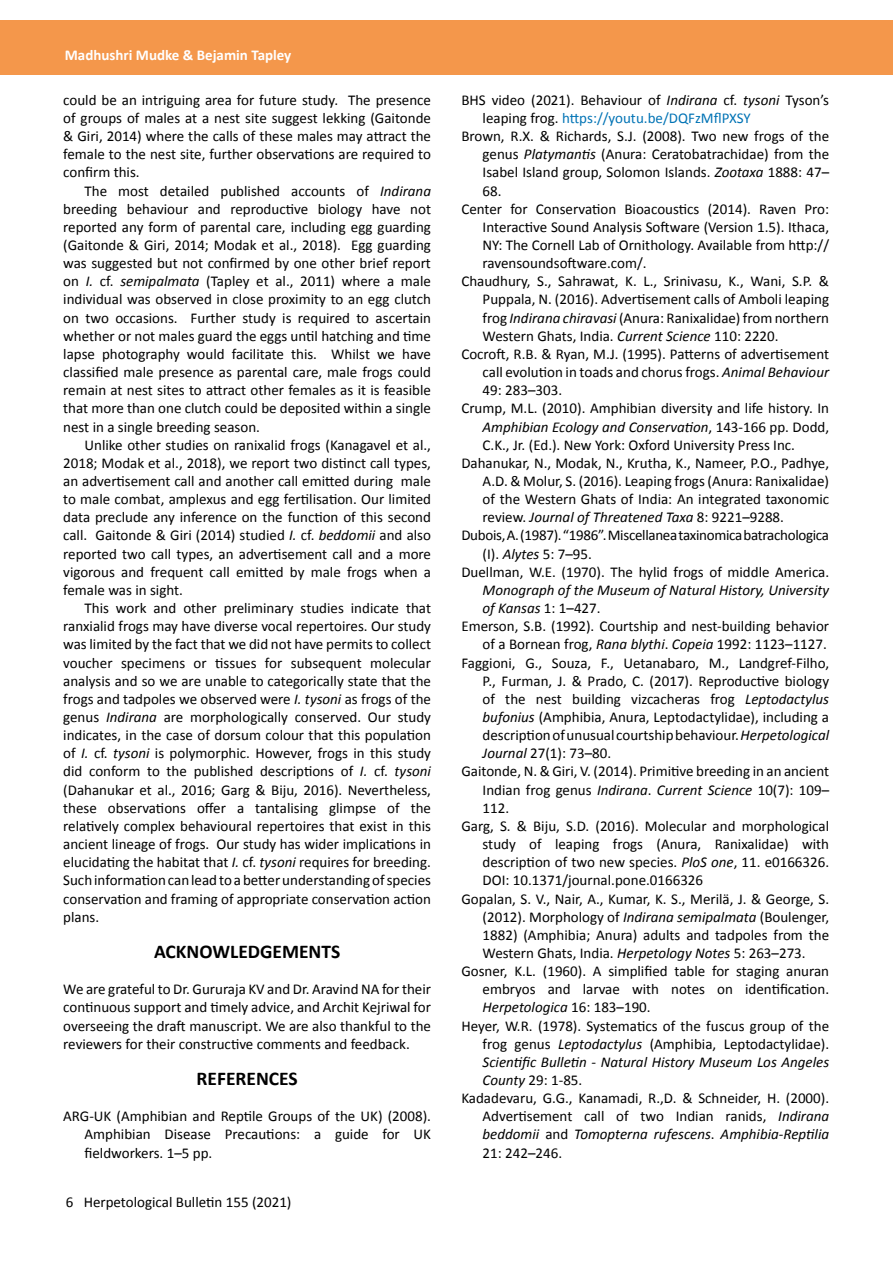
<style>
.page{position:relative;width:893px;height:1263px;background:#fff}
.page>*{position:absolute;margin:0;border:0;box-sizing:border-box;transform-origin:0 0}
.t1{font:700 19.5px "Calibri";color:#000}
.t2{font:15px/18.1px "Calibri";color:#000;text-align:justify}
.t3{font:italic 15px "Calibri";color:#000}
.t4{font:15px "Calibri";letter-spacing:-.02em;color:#000}
.t5{font:15px "Calibri";color:#0073b5}
.t6{font:700 15px "Calibri";color:#fff}
.s1{font-style:italic}
.s2{color:#000}
.s3{font-style:normal}
</style>
<div class="page">
<div style="left:0;top:21px;width:893px;height:54px;background:#f4974b"></div>
<p class="t6" style="left:65px;top:45px;width:228px">Madhushri Mudke &amp; Bejamin Tapley</p>
<p class="t2" style="left:63px;top:91px;width:369px">could be an intriguing area for future study. The presence of groups of males at a nest site suggest lekking (Gaitonde &amp; Giri, 2014) where the calls of these males may attract the female to the nest site, further observations are required to confirm this.</p>
<p class="t2" style="left:63px;top:182px;width:369px;text-indent:21px">The most detailed published accounts of <span class="s1">Indirana </span>breeding behaviour and reproductive biology have not reported any form of parental care, including egg guarding (Gaitonde &amp; Giri, 2014; Modak et al., 2018). Egg guarding was suggested but not confirmed by one other brief report on <span class="s1">I.</span> cf. <span class="s1">semipalmata</span> (Tapley et al., 2011) where a male individual was observed in close proximity to an egg clutch on two occasions. Further study is required to ascertain whether or not males guard the eggs until hatching and time lapse photography would facilitate this. Whilst we have classified male presence as parental care, male frogs could remain at nest sites to attract other females as it is feasible that more than one clutch could be deposited within a single nest in a single breeding season.</p>
<p class="t2" style="left:63px;top:436px;width:369px;text-indent:21px">Unlike other studies on ranixalid frogs (Kanagavel et al., 2018; Modak et al., 2018), we report two distinct call types, an advertisement call and another call emitted during male to male combat, amplexus and egg fertilisation. Our limited data preclude any inference on the function of this second call. Gaitonde &amp; Giri (2014) studied <span class="s1">I.</span> cf. <span class="s1">beddomii</span> and also reported two call types, an advertisement call and a more vigorous and frequent call emitted by male frogs when a female was in sight.</p>
<p class="t2" style="left:63px;top:599px;width:369px;text-indent:21px">This work and other preliminary studies indicate that ranxialid frogs may have diverse vocal repertoires. Our study was limited by the fact that we did not have permits to collect voucher specimens or tissues for subsequent molecular analysis and so we are unable to categorically state that the frogs and tadpoles we observed were <span class="s1">I. tysoni</span> as frogs of the genus <span class="s1">Indirana</span> are morphologically conserved. Our study indicates, in the case of dorsum colour that this population of <span class="s1">I.</span> cf. <span class="s1">tysoni</span> is polymorphic. However, frogs in this study did conform to the published descriptions of <span class="s1">I.</span> cf. <span class="s1">tysoni </span>(Dahanukar et al., 2016; Garg &amp; Biju, 2016). Nevertheless, these observations offer a tantalising glimpse of the relatively complex behavioural repertoires that exist in this ancient lineage of frogs. Our study has wider implications in elucidating the habitat that <span class="s1">I.</span> cf. <span class="s1">tysoni</span> requires for breeding.<br>Such information can lead to a better understanding of species conservation and framing of appropriate conservation action plans.</p>
<h1 class="t1" style="left:154px;top:939px;width:188px">ACKNOWLEDGEMENTS</h1>
<p class="t2" style="left:63px;top:980px;width:369px">We are grateful to Dr. Gururaja KV and Dr. Aravind NA for their continuous support and timely advice, and Archit Kejriwal for overseeing the draft manuscript. We are also thankful to the reviewers for their constructive comments and feedback.</p>
<h1 class="t1" style="left:197px;top:1066px;width:103px">REFERENCES</h1>
<p class="t2" style="left:85px;top:1107px;width:348px;text-indent:-21px">ARG-UK (Amphibian and Reptile Groups of the UK) (2008).<br>Amphibian Disease Precautions: a guide for UK fieldworkers. 1–5 pp.</p>
<p class="t2" style="left:66px;top:1193px;width:227px">6 Herpetological Bulletin 155 (2021)</p>
<p class="t2" style="left:461px;top:91px;width:369px">BHS video (2021). Behaviour of <span class="s1">Indirana</span> cf. <span class="s1">tysoni</span> Tyson’s</p>
<p class="t5" style="left:483px;top:108px;width:270px"><span class="s2">leaping frog.</span> https://youtu.be/DQFzMflPXSY</p>
<p class="t2" style="left:461px;top:127px;width:369px">Brown, R.X. &amp; Richards, S.J. (2008). Two new frogs of the</p>
<p class="t2" style="left:483px;top:145px;width:348px">genus <span class="s1">Platymantis</span> (Anura: Ceratobatrachidae) from the</p>
<p class="t2" style="left:483px;top:163px;width:348px">Isabel Island group, Solomon Islands. <span class="s1">Zootaxa</span> 1888: 47–</p>
<p class="t2" style="left:483px;top:182px;width:20px">68.</p>
<p class="t2" style="left:461px;top:200px;width:369px">Center for Conservation Bioacoustics (2014). Raven Pro:</p>
<p class="t2" style="left:483px;top:218px;width:348px">Interactive Sound Analysis Software (Version 1.5). Ithaca,</p>
<p class="t2" style="left:483px;top:236px;width:348px">NY: The Cornell Lab of Ornithology. Available from http://</p>
<p class="t2" style="left:483px;top:254px;width:165px">ravensoundsoftware.com/.</p>
<p class="t2" style="left:461px;top:272px;width:369px">Chaudhury, S., Sahrawat, K. L., Srinivasu, K., Wani, S.P. &amp;</p>
<p class="t2" style="left:483px;top:290px;width:348px">Puppala, N. (2016). Advertisement calls of Amboli leaping</p>
<p class="t2" style="left:483px;top:309px;width:348px">frog <span class="s1">Indirana chiravasi</span> (Anura: Ranixalidae) from northern</p>
<p class="t2" style="left:483px;top:327px;width:297px">Western Ghats, India. <span class="s1">Current Science</span> 110: 2220.</p>
<p class="t2" style="left:461px;top:345px;width:369px">Cocroft, R.B. &amp; Ryan, M.J. (1995). Patterns of advertisement</p>
<p class="t2" style="left:483px;top:363px;width:348px">call evolution in toads and chorus frogs. <span class="s1">Animal Behaviour</span></p>
<p class="t2" style="left:483px;top:381px;width:81px">49: 283–303.</p>
<p class="t2" style="left:461px;top:399px;width:369px">Crump, M.L. (2010). Amphibian diversity and life history. In</p>
<p class="t3" style="left:483px;top:416px;width:348px">Amphibian Ecology and Conservation<span class="s3">, 143-166 pp. Dodd,</span></p>
<p class="t2" style="left:483px;top:436px;width:314px">C.K., Jr. (Ed.). New York: Oxford University Press Inc.</p>
<p class="t2" style="left:461px;top:454px;width:369px">Dahanukar, N., Modak, N., Krutha, K., Nameer, P.O., Padhye,</p>
<p class="t2" style="left:483px;top:472px;width:348px">A.D. &amp; Molur, S. (2016). Leaping frogs (Anura: Ranixalidae)</p>
<p class="t2" style="left:483px;top:490px;width:348px">of the Western Ghats of India: An integrated taxonomic</p>
<p class="t3" style="left:483px;top:507px;width:303px"><span class="s3">review.</span> Journal of Threatened Taxa <span class="s3">8: 9221–9288.</span></p>
<p class="t4" style="left:461px;top:526px;width:369px">Dubois, A. (1987). “1986”. Miscellanea taxinomica batrachologica</p>
<p class="t2" style="left:483px;top:545px;width:111px">(I). <span class="s1">Alytes</span> 5: 7–95.</p>
<p class="t2" style="left:461px;top:563px;width:369px">Duellman, W.E. (1970). The hylid frogs of middle America.</p>
<p class="t3" style="left:483px;top:580px;width:348px">Monograph of the Museum of Natural History, University</p>
<p class="t3" style="left:483px;top:598px;width:120px">of Kansas <span class="s3">1: 1–427.</span></p>
<p class="t2" style="left:461px;top:617px;width:369px">Emerson, S.B. (1992). Courtship and nest-building behavior</p>
<p class="t2" style="left:483px;top:635px;width:346px">of a Bornean frog, <span class="s1">Rana blythi</span>. <span class="s1">Copeia</span> 1992: 1123–1127.</p>
<p class="t2" style="left:461px;top:653px;width:369px">Faggioni, G., Souza, F., Uetanabaro, M., Landgref-Filho,</p>
<p class="t2" style="left:483px;top:672px;width:348px">P., Furman, J. &amp; Prado, C. (2017). Reproductive biology</p>
<p class="t2" style="left:483px;top:690px;width:348px">of the nest building vizcacheras frog <span class="s1">Leptodactylus</span></p>
<p class="t2" style="left:483px;top:708px;width:348px"><span class="s1">bufonius</span> (Amphibia, Anura, Leptodactylidae), including a</p>
<p class="t2" style="left:483px;top:726px;width:348px">description of unusual courtship behaviour. <span class="s1">Herpetological</span></p>
<p class="t2" style="left:483px;top:744px;width:130px"><span class="s1">Journal</span> 27(1): 73–80.</p>
<p class="t2" style="left:461px;top:762px;width:369px">Gaitonde, N. &amp; Giri, V. (2014). Primitive breeding in an ancient</p>
<p class="t2" style="left:483px;top:780px;width:348px">Indian frog genus <span class="s1">Indirana</span>. <span class="s1">Current Science</span> 10(7): 109–</p>
<p class="t2" style="left:483px;top:799px;width:28px">112.</p>
<p class="t2" style="left:461px;top:817px;width:369px">Garg, S. &amp; Biju, S.D. (2016). Molecular and morphological</p>
<p class="t2" style="left:483px;top:835px;width:348px">study of leaping frogs (Anura, Ranixalidae) with</p>
<p class="t2" style="left:483px;top:853px;width:348px">description of two new species. <span class="s1">PloS one</span>, 11. e0166326.</p>
<p class="t2" style="left:483px;top:871px;width:222px">DOI: 10.1371/journal.pone.0166326</p>
<p class="t2" style="left:461px;top:889px;width:369px">Gopalan, S. V., Nair, A., Kumar, K. S., Merilä, J. &amp; George, S.</p>
<p class="t2" style="left:483px;top:908px;width:348px">(2012). Morphology of <span class="s1">Indirana semipalmata</span> (Boulenger,</p>
<p class="t2" style="left:483px;top:926px;width:348px">1882) (Amphibia; Anura) adults and tadpoles from the</p>
<p class="t2" style="left:483px;top:944px;width:325px">Western Ghats, India. <span class="s1">Herpetology Notes</span> 5: 263–273.</p>
<p class="t2" style="left:461px;top:962px;width:369px">Gosner, K.L. (1960). A simplified table for staging anuran</p>
<p class="t2" style="left:483px;top:980px;width:348px">embryos and larvae with notes on identification.</p>
<p class="t3" style="left:483px;top:997px;width:170px">Herpetologica <span class="s3">16: 183–190.</span></p>
<p class="t2" style="left:461px;top:1016px;width:369px">Heyer, W.R. (1978). Systematics of the fuscus group of the</p>
<p class="t2" style="left:483px;top:1035px;width:348px">frog genus <span class="s1">Leptodactylus</span> (Amphibia, Leptodactylidae).</p>
<p class="t3" style="left:483px;top:1052px;width:348px">Scientific Bulletin - Natural History Museum Los Angeles</p>
<p class="t2" style="left:483px;top:1071px;width:101px"><span class="s1">County</span> 29: 1-85.</p>
<p class="t2" style="left:461px;top:1089px;width:369px">Kadadevaru, G.G., Kanamadi, R.,D. &amp; Schneider, H. (2000).</p>
<p class="t2" style="left:483px;top:1107px;width:348px">Advertisement call of two Indian ranids, <span class="s1">Indirana</span></p>
<p class="t3" style="left:483px;top:1124px;width:348px">beddomii <span class="s3">and</span> Tomopterna rufescens<span class="s3">.</span> Amphibia-Reptilia</p>
<p class="t2" style="left:483px;top:1143px;width:81px">21: 242–246.</p>
</div>
